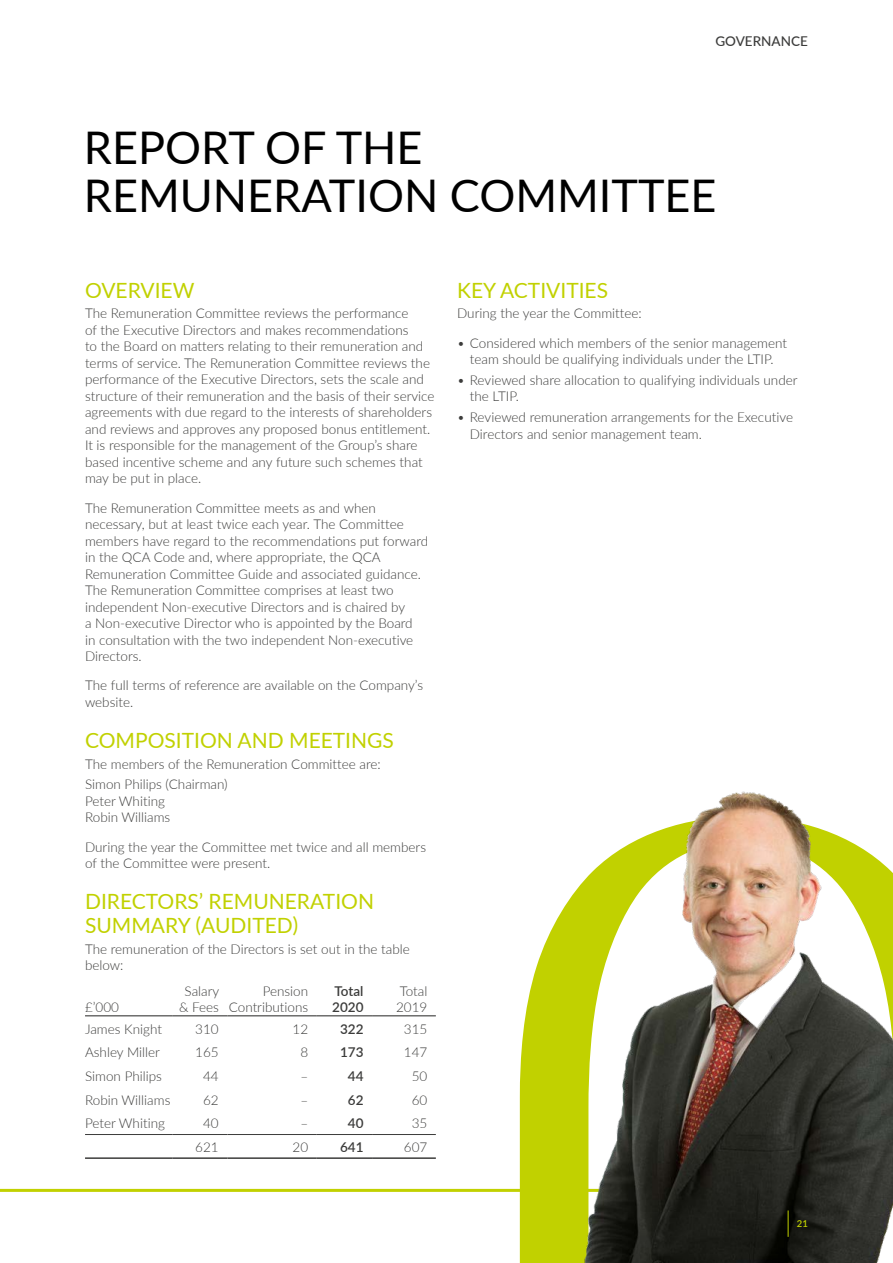
<style>
.page{position:relative;width:893px;height:1263px;background:#fff}
.page>*{position:absolute;margin:0;border:0;box-sizing:border-box;transform-origin:0 0}
.t1{font:45px/48px "Lato";color:#000}
.t2{font:21px/24px "Lato";color:#c1d100}
.t3{font:300 13.5px/16.5px "Lato";color:#3c3c3b}
.t4{font:600 13.5px/15.8px "Lato";color:#3c3c3b}
.t5{font:500 13.5px "Lato";color:#3c3c3b}
.t6{font:600 9.45px "Lato";color:#c1d100}
</style>
<div class="page">
<hr style="left:172px;top:1015px;width:55px;height:1px;background:#3c3c3b">
<hr style="left:227px;top:1015px;width:90px;height:1px;background:#3c3c3b">
<hr style="left:317px;top:1015px;width:55px;height:1px;background:#3c3c3b">
<hr style="left:372px;top:1015px;width:64px;height:1px;background:#3c3c3b">
<hr style="left:85px;top:1015px;width:87px;height:1px;background:#3c3c3b">
<hr style="left:172px;top:1157px;width:55px;height:2px;background:#3c3c3b">
<hr style="left:227px;top:1157px;width:90px;height:2px;background:#3c3c3b">
<hr style="left:317px;top:1157px;width:55px;height:2px;background:#3c3c3b">
<hr style="left:372px;top:1157px;width:64px;height:2px;background:#3c3c3b">
<hr style="left:85px;top:1157px;width:87px;height:2px;background:#3c3c3b">
<hr style="left:172px;top:1134px;width:55px;height:1px;background:#3c3c3b">
<hr style="left:227px;top:1134px;width:90px;height:1px;background:#3c3c3b">
<hr style="left:317px;top:1134px;width:55px;height:1px;background:#3c3c3b">
<hr style="left:372px;top:1134px;width:64px;height:1px;background:#3c3c3b">
<hr style="left:85px;top:1134px;width:87px;height:1px;background:#3c3c3b">
<hr style="left:0;top:1189px;width:893px;height:3px;background:#c1d100">
<svg style="left:520px;top:900px;width:49px;height:363px;fill:#c1d100"></svg>
<img style="left:569px;top:791px;width:324px;height:472px">
<svg style="left:788px;top:1210px;width:1px;height:27px"></svg>
<p class="t5" style="left:715px;top:32px;width:94px">GOVERNANCE</p>
<h1 class="t1" style="left:84px;top:122px;width:634px">REPORT OF THE<br>REMUNERATION COMMITTEE</h1>
<h2 class="t2" style="left:85px;top:277px;width:111px">OVERVIEW</h2>
<p class="t3" style="left:85px;top:305px;width:351px">The Remuneration Committee reviews the performance<br>of the Executive Directors and makes recommendations<br>to the Board on matters relating to their remuneration and terms of service. The Remuneration Committee reviews the performance of the Executive Directors, sets the scale and structure of their remuneration and the basis of their service agreements with due regard to the interests of shareholders and reviews and approves any proposed bonus entitlement.<br>It is responsible for the management of the Group’s share based incentive scheme and any future such schemes that may be put in place.</p>
<p class="t3" style="left:85px;top:499px;width:345px">The Remuneration Committee meets as and when necessary, but at least twice each year. The Committee members have regard to the recommendations put forward in the QCA Code and, where appropriate, the QCA Remuneration Committee Guide and associated guidance.<br>The Remuneration Committee comprises at least two independent Non-executive Directors and is chaired by<br>a Non-executive Director who is appointed by the Board<br>in consultation with the two independent Non-executive Directors.</p>
<p class="t3" style="left:85px;top:677px;width:340px">The full terms of reference are available on the Company’s website.</p>
<h2 class="t2" style="left:85px;top:727px;width:310px">COMPOSITION AND MEETINGS</h2>
<p class="t3" style="left:85px;top:753px;width:297px;line-height:20.7px">The members of the Remuneration Committee are:<br>Simon Philips (Chairman)</p>
<p class="t3" style="left:85px;top:792px;width:87px">Peter Whiting<br>Robin Williams</p>
<p class="t3" style="left:85px;top:838px;width:343px">During the year the Committee met twice and all members of the Committee were present.</p>
<h2 class="t2" style="left:85px;top:889px;width:290px">DIRECTORS’ REMUNERATION<br>SUMMARY (AUDITED)</h2>
<p class="t3" style="left:85px;top:940px;width:326px">The remuneration of the Directors is set out in the table below:</p>
<p class="t3" style="left:85px;top:998px;width:36px">£’000</p>
<p class="t3" style="left:179px;top:982px;width:42px;line-height:15.8px;text-align:center">Salary &amp; Fees</p>
<p class="t3" style="left:229px;top:982px;width:81px;line-height:15.8px;text-align:right">Pension<br>Contributions</p>
<p class="t4" style="left:332px;top:982px;width:33px">Total<br>2020</p>
<p class="t3" style="left:396px;top:982px;width:33px;line-height:15.8px">Total<br>2019</p>
<p class="t3" style="left:85px;top:1020px;width:78px">James Knight</p>
<p class="t3" style="left:195px;top:1020px;width:25px">310</p>
<p class="t3" style="left:293px;top:1020px;width:17px">12</p>
<p class="t4" style="left:340px;top:1020px;width:25px">322</p>
<p class="t3" style="left:404px;top:1020px;width:25px">315</p>
<p class="t3" style="left:85px;top:1044px;width:76px">Ashley Miller</p>
<p class="t3" style="left:195px;top:1044px;width:25px">165</p>
<p class="t3" style="left:300px;top:1044px;width:9px">8</p>
<p class="t4" style="left:340px;top:1044px;width:25px">173</p>
<p class="t3" style="left:404px;top:1044px;width:25px">147</p>
<p class="t3" style="left:85px;top:1067px;width:78px">Simon Philips</p>
<p class="t3" style="left:203px;top:1067px;width:17px">44</p>
<p class="t3" style="left:300px;top:1067px;width:9px">–</p>
<p class="t4" style="left:348px;top:1067px;width:17px">44</p>
<p class="t3" style="left:412px;top:1067px;width:17px">50</p>
<p class="t3" style="left:85px;top:1091px;width:87px">Robin Williams</p>
<p class="t3" style="left:203px;top:1091px;width:17px">62</p>
<p class="t4" style="left:348px;top:1091px;width:17px">62</p>
<p class="t3" style="left:412px;top:1091px;width:17px">60</p>
<p class="t3" style="left:85px;top:1114px;width:81px">Peter Whiting</p>
<p class="t3" style="left:203px;top:1114px;width:17px">40</p>
<p class="t3" style="left:300px;top:1114px;width:9px">–</p>
<p class="t4" style="left:348px;top:1115px;width:17px">40</p>
<p class="t3" style="left:412px;top:1114px;width:17px">35</p>
<p class="t3" style="left:195px;top:1138px;width:25px">621</p>
<p class="t3" style="left:293px;top:1138px;width:17px">20</p>
<p class="t4" style="left:340px;top:1138px;width:25px">641</p>
<p class="t3" style="left:404px;top:1138px;width:25px">607</p>
<h2 class="t2" style="left:457px;top:277px;width:152px">KEY ACTIVITIES</h2>
<p class="t3" style="left:457px;top:305px;width:186px">During the year the Committee:</p>
<p class="t3" style="left:457px;top:334px;width:331px;text-align:center">• Considered which members of the senior management team should be qualifying individuals under the LTIP.</p>
<p class="t3" style="left:470px;top:371px;width:329px;text-indent:-13px">• Reviewed share allocation to qualifying individuals under the LTIP.</p>
<p class="t3" style="left:470px;top:408px;width:325px;text-indent:-13px">• Reviewed remuneration arrangements for the Executive<br>Directors and senior management team.</p>
<p class="t6" style="left:797px;top:1216px;width:13px">21</p>
</div>
